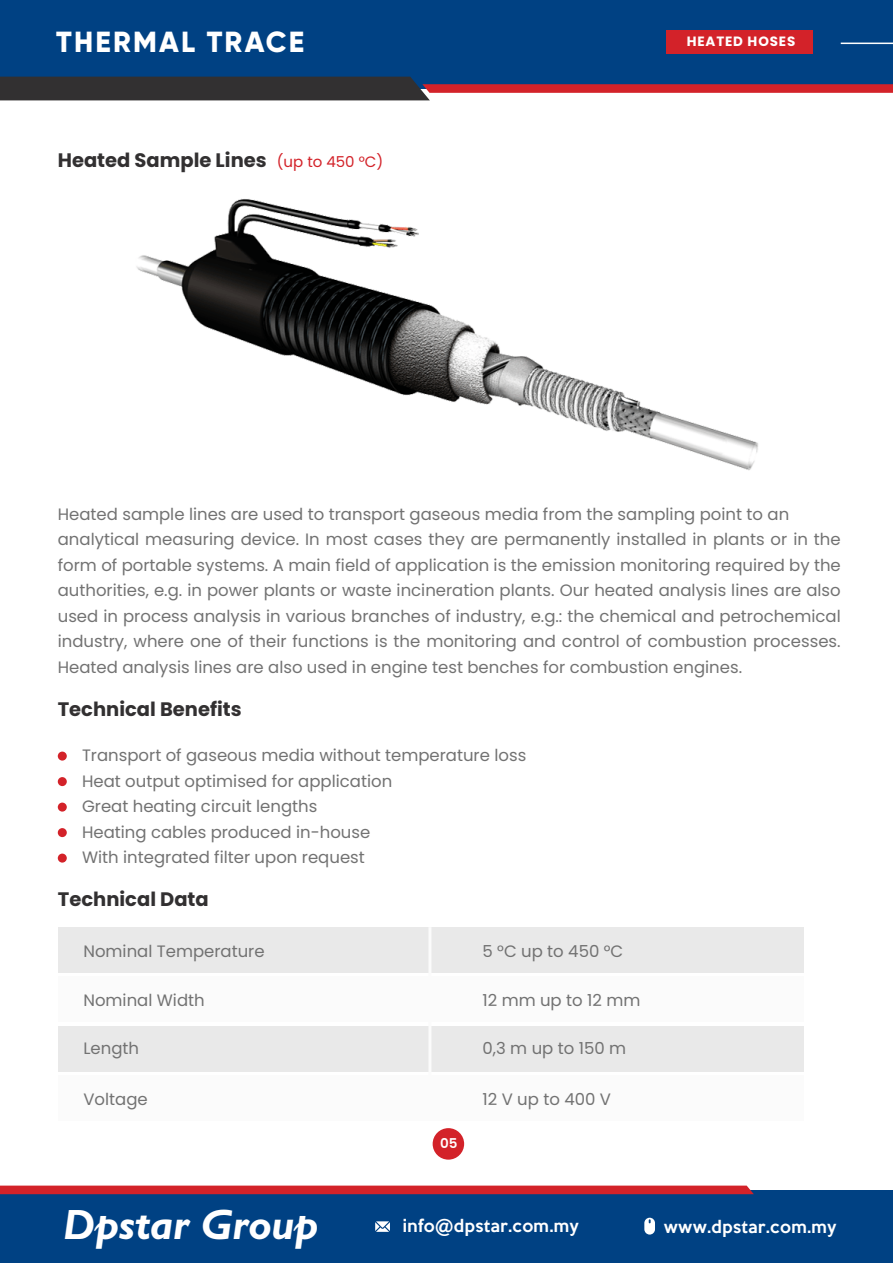
<style>
.page{position:relative;width:893px;height:1263px;background:#fff}
.page>*{position:absolute;margin:0;border:0;box-sizing:border-box;transform-origin:0 0}
.t1{font:italic 700 42.45px "Gill Sans";color:#fff}
.t2{font:800 29.1px "Gilroy";letter-spacing:.075em;color:#fff}
.t3{font:700 19.5px "Poppins";color:#323031}
.t4{font:16.5px/25.5px "Poppins";color:#727272}
.t5{font:500 15.9px "Keep Calm";letter-spacing:.025em;color:#fff}
.t6{font:700 13.5px "Poppins";letter-spacing:.065em;color:#fff}
.t7{font:600 13.5px "Poppins";color:#fff}
.s1{font-weight:400;font-size:15px;color:#d32229}
</style>
<div class="page">
<img style="left:136px;top:198px;width:622px;height:273px">
<div style="left:0;top:1190px;width:893px;height:73px;background:#004183"></div>
<svg style="left:375px;top:1221px;width:15px;height:11px"></svg>
<svg style="left:644px;top:1218px;width:11px;height:16px"></svg>
<svg style="left:0;top:1185px;width:754px;height:9px;background:#d53138"></svg>
<div style="left:433px;top:1128px;width:31px;height:32px;background:#d32229;border-radius:50%"></div>
<div style="left:58px;top:752px;width:9px;height:8px;background:#d32229;border-radius:50%"></div>
<div style="left:58px;top:777px;width:9px;height:9px;background:#d32229;border-radius:50%"></div>
<div style="left:58px;top:802px;width:9px;height:10px;background:#d32229;border-radius:50%"></div>
<div style="left:58px;top:828px;width:9px;height:9px;background:#d32229;border-radius:50%"></div>
<div style="left:58px;top:854px;width:9px;height:8px;background:#d32229;border-radius:50%"></div>
<div style="left:58px;top:927px;width:745px;height:45px;background:#e9e9e9"></div>
<div style="left:58px;top:977px;width:745px;height:45px;background:#fbfbfb"></div>
<div style="left:58px;top:1026px;width:745px;height:45px;background:#e9e9e9"></div>
<div style="left:58px;top:1076px;width:745px;height:45px;background:#fbfbfb"></div>
<hr style="left:428px;top:927px;width:3px;height:194px;background:#fbfbfb">
<div style="left:0;top:0;width:893px;height:89px;background:#004183"></div>
<svg style="left:0;top:77px;width:893px;height:23px"></svg>
<div style="left:667px;top:31px;width:146px;height:23px;background:#d32229"></div>
<hr style="left:841px;top:43px;width:52px;height:1px;background:#fff">
<h2 class="t2" style="left:56px;top:23px;width:249px">THERMAL TRACE</h2>
<p class="t6" style="left:687px;top:34px;width:110px">HEATED HOSES</p>
<p class="t3" style="left:58px;top:149px;width:327px">Heated Sample Lines <span class="s1">(up to 450 °C)</span></p>
<p class="t4" style="left:58px;top:501px;width:785px">Heated sample lines are used to transport gaseous media from the sampling point to an analytical measuring device. In most cases they are permanently installed in plants or in the form of portable systems. A main field of application is the emission monitoring required by the authorities, e.g. in power plants or waste incineration plants. Our heated analysis lines are also used in process analysis in various branches of industry, e.g.: the chemical and petrochemical industry, where one of their functions is the monitoring and control of combustion processes.<br>Heated analysis lines are also used in engine test benches for combustion engines.</p>
<p class="t3" style="left:58px;top:698px;width:185px">Technical Benefits</p>
<p class="t4" style="left:82px;top:743px;width:446px">Transport of gaseous media without temperature loss Heat output optimised for application<br>Great heating circuit lengths<br>Heating cables produced in-house<br>With integrated filter upon request</p>
<p class="t3" style="left:58px;top:888px;width:152px">Technical Data</p>
<p class="t4" style="left:83px;top:938px;width:183px">Nominal Temperature</p>
<p class="t4" style="left:83px;top:988px;width:123px">Nominal Width</p>
<p class="t4" style="left:83px;top:1036px;width:57px">Length</p>
<p class="t4" style="left:83px;top:1087px;width:66px">Voltage</p>
<p class="t4" style="left:482px;top:938px;width:142px">5 °C up to 450 °C</p>
<p class="t4" style="left:482px;top:988px;width:159px">12 mm up to 12 mm</p>
<p class="t4" style="left:482px;top:1036px;width:145px">0,3 m up to 150 m</p>
<p class="t4" style="left:482px;top:1087px;width:130px">12 V up to 400 V</p>
<p class="t7" style="left:440px;top:1136px;width:19px">05</p>
<h1 class="t1" style="left:63px;top:1198px;width:257px">Dpstar Group</h1>
<p class="t5" style="left:403px;top:1212px;width:178px">info@dpstar.com.my</p>
<p class="t5" style="left:664px;top:1212px;width:174px">www.dpstar.com.my</p>
</div>
